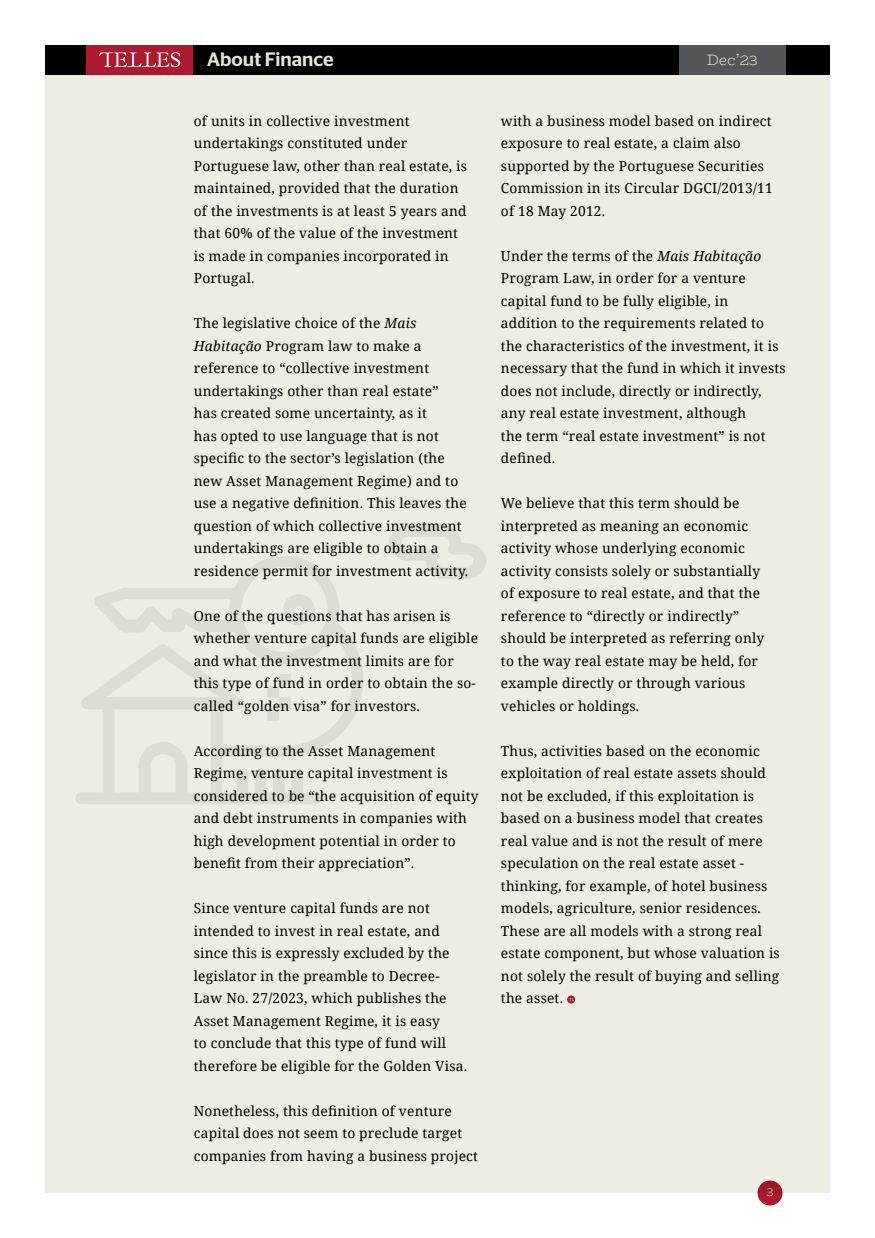
<style>
.page{position:relative;width:875px;height:1238px;background:#fff}
.page>*{position:absolute;margin:0;border:0;box-sizing:border-box;transform-origin:0 0}
.t1{font:500 19.38px "Stag Sans";color:#e8e6d9}
.t2{font:300 15px "Bio Rhyme";color:#e8e6d9}
.t3{font:13.75px/22.5px "Noto Serif";letter-spacing:.015em;color:#000}
.t4{font:300 12.5px "Bio Rhyme";color:#e8e6d9}
.s1{font-style:italic}
</style>
<div class="page">
<div style="left:758px;top:1180px;width:25px;height:25px;background:#ab1a2e;border-radius:50%"></div>
<div style="left:45px;top:74px;width:785px;height:1118px;background:#eeede4"></div>
<svg style="left:75px;top:556px;width:288px;height:248px"></svg>
<svg style="left:389px;top:525px;width:97px;height:54px"></svg>
<div style="left:267px;top:709px;width:12px;height:12px;background:#deddd4"></div>
<div style="left:279px;top:697px;width:12px;height:12px;background:#deddd4"></div>
<div style="left:267px;top:685px;width:12px;height:12px;background:#deddd4"></div>
<div style="left:279px;top:673px;width:12px;height:12px;background:#deddd4"></div>
<div style="left:45px;top:45px;width:785px;height:29px;background:#000"></div>
<div style="left:86px;top:45px;width:107px;height:29px;background:#ab1a2e"></div>
<div style="left:679px;top:45px;width:107px;height:29px;background:#545759"></div>
<svg style="left:99px;top:52px;width:81px;height:15px"></svg>
<svg style="left:567px;top:995px;width:8px;height:8px"></svg>
<h1 class="t1" style="left:207px;top:48px;width:128px">About Finance</h1>
<p class="t2" style="left:707px;top:48px;width:52px">Dec’23</p>
<p class="t3" style="left:194px;top:109px;width:275px">of units in collective investment undertakings constituted under Portuguese law, other than real estate, is maintained, provided that the duration of the investments is at least 5 years and that 60% of the value of the investment is made in companies incorporated in Portugal.</p>
<p class="t3" style="left:194px;top:311px;width:276px">The legislative choice of the <span class="s1">Mais Habitação</span> Program law to make a reference to “collective investment undertakings other than real estate”<br>has created some uncertainty, as it<br>has opted to use language that is not specific to the sector’s legislation (the new Asset Management Regime) and to use a negative definition. This leaves the question of which collective investment undertakings are eligible to obtain a residence permit for investment activity.</p>
<p class="t3" style="left:194px;top:604px;width:286px">One of the questions that has arisen is whether venture capital funds are eligible and what the investment limits are for this type of fund in order to obtain the so&shy;called “golden visa” for investors.</p>
<p class="t3" style="left:194px;top:739px;width:286px">According to the Asset Management Regime, venture capital investment is considered to be “the acquisition of equity and debt instruments in companies with high development potential in order to benefit from their appreciation”.</p>
<p class="t3" style="left:194px;top:896px;width:275px">Since venture capital funds are not intended to invest in real estate, and since this is expressly excluded by the legislator in the preamble to Decree-Law No. 27/2023, which publishes the Asset Management Regime, it is easy<br>to conclude that this type of fund will therefore be eligible for the Golden Visa.</p>
<p class="t3" style="left:194px;top:1099px;width:286px">Nonetheless, this definition of venture capital does not seem to preclude target companies from having a business project</p>
<p class="t3" style="left:501px;top:109px;width:273px">with a business model based on indirect exposure to real estate, a claim also supported by the Portuguese Securities Commission in its Circular DGCI/2013/11 of 18 May 2012.</p>
<p class="t3" style="left:501px;top:244px;width:286px">Under the terms of the <span class="s1">Mais Habitação </span>Program Law, in order for a venture capital fund to be fully eligible, in addition to the requirements related to the characteristics of the investment, it is necessary that the fund in which it invests does not include, directly or indirectly, any real estate investment, although<br>the term “real estate investment” is not defined.</p>
<p class="t3" style="left:501px;top:491px;width:265px">We believe that this term should be interpreted as meaning an economic activity whose underlying economic activity consists solely or substantially of exposure to real estate, and that the reference to “directly or indirectly” should be interpreted as referring only to the way real estate may be held, for example directly or through various vehicles or holdings.</p>
<p class="t3" style="left:501px;top:739px;width:280px">Thus, activities based on the economic exploitation of real estate assets should not be excluded, if this exploitation is based on a business model that creates real value and is not the result of mere speculation on the real estate asset - thinking, for example, of hotel business models, agriculture, senior residences.<br>These are all models with a strong real estate component, but whose valuation is not solely the result of buying and selling the asset.</p>
<p class="t4" style="left:766px;top:1182px;width:9px">3</p>
</div>
